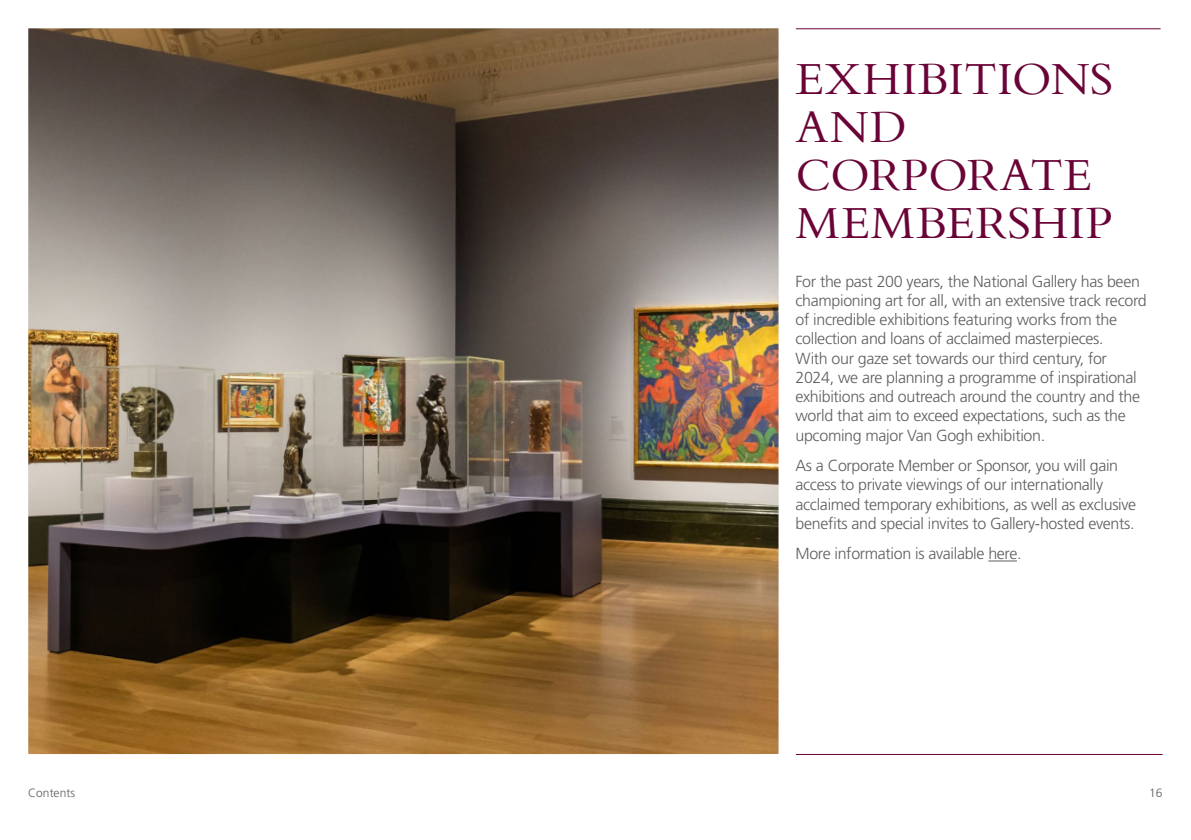
<style>
.page{position:relative;width:1191px;height:840px;background:#fff}
.page>*{position:absolute;margin:0;border:0;box-sizing:border-box;transform-origin:0 0}
.t1{font:48px/48px "Bembo Std";letter-spacing:.01em;color:#6a0437}
.t2{font:300 16px/19.2px "Frutiger LT Std";letter-spacing:-.02em;color:#5f5e5e}
.t3{font:300 12px "Frutiger LT Std";color:#5f5e5e}
</style>
<div class="page">
<hr style="left:796px;top:28px;width:364px;height:1px;background:#6a0437">
<hr style="left:796px;top:753px;width:366px;height:1px;background:#6a0437">
<img style="left:28px;top:28px;width:750px;height:725px">
<svg style="left:988px;top:560px;width:29px;height:1px"></svg>
<h1 class="t1" style="left:796px;top:54px;width:319px">EXHIBITIONS<br>AND<br>CORPORATE<br>MEMBERSHIP</h1>
<p class="t2" style="left:795px;top:272px;width:353px">For the past 200 years, the National Gallery has been championing art for all, with an extensive track record of incredible exhibitions featuring works from the collection and loans of acclaimed masterpieces.<br>With our gaze set towards our third century, for 2024, we are planning a programme of inspirational exhibitions and outreach around the country and the world that aim to exceed expectations, such as the upcoming major Van Gogh exhibition.</p>
<p class="t2" style="left:795px;top:456px;width:342px">As a Corporate Member or Sponsor, you will gain access to private viewings of our internationally acclaimed temporary exhibitions, as well as exclusive benefits and special invites to Gallery-hosted events.</p>
<p class="t2" style="left:795px;top:544px;width:227px">More information is available here.</p>
<p class="t3" style="left:28px;top:786px;width:48px">Contents</p>
<p class="t3" style="left:1149px;top:786px;width:15px">16</p>
</div>
